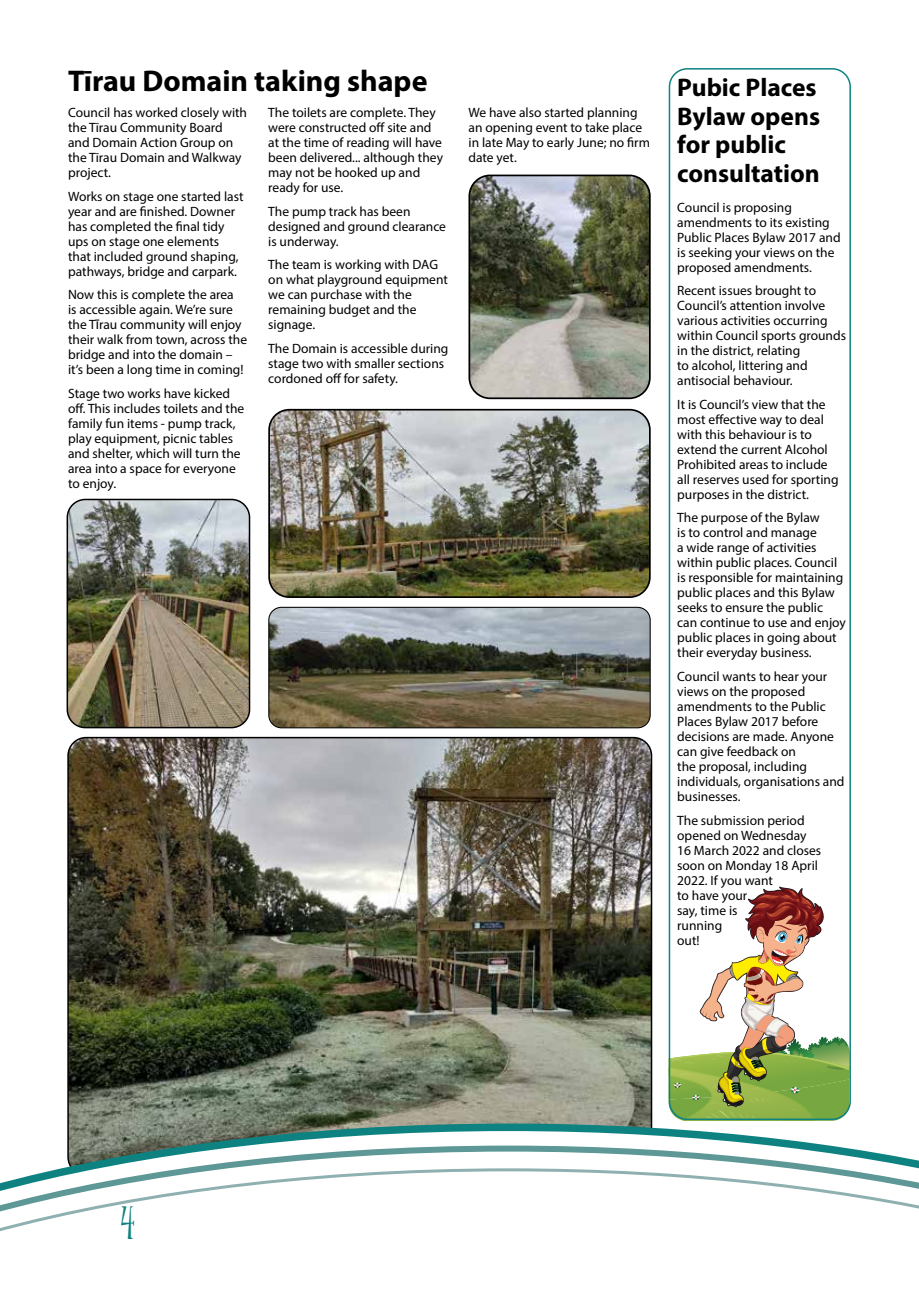
<style>
.page{position:relative;width:919px;height:1289px;background:#fff}
.page>*{position:absolute;margin:0;border:0;box-sizing:border-box;transform-origin:0 0}
.t1{font:43.5px "Juice ITC";color:#0d8280}
.t2{font:700 30px "Myriad Pro";color:#000}
.t3{font:700 25.5px/28.5px "Myriad Pro";color:#000}
.t4{font:13.5px/15px "Myriad Pro";color:#000}
.s1{font-family:"Arial"}
</style>
<div class="page">
<img style="left:70px;top:739px;width:579px;height:380px">
<svg style="left:67px;top:1119px;width:770px;height:23px"></svg>
<svg style="left:67px;top:1142px;width:851px;height:24px"></svg>
<svg style="left:0;top:1166px;width:918px;height:66px"></svg>
<img style="left:67px;top:501px;width:182px;height:226px">
<div style="left:67px;top:498px;width:183px;height:230px;border:2px solid #000;border-radius:18px"></div>
<img style="left:471px;top:177px;width:178px;height:221px">
<div style="left:468px;top:174px;width:182px;height:225px;border:2px solid #000;border-radius:21px"></div>
<img style="left:269px;top:608px;width:381px;height:119px">
<div style="left:268px;top:606px;width:382px;height:122px;border:1px solid #000;border-radius:13px"></div>
<img style="left:271px;top:410px;width:378px;height:187px">
<div style="left:268px;top:409px;width:382px;height:189px;border:2px solid #000;border-radius:20px"></div>
<div style="left:668px;top:68px;width:182px;height:1051px;border:2px solid #0d8280;border-radius:18px"></div>
<svg style="left:668px;top:886px;width:181px;height:234px"></svg>
<h2 class="t2" style="left:68px;top:61px;width:361px">Tīrau Domain taking shape</h2>
<p class="t4" style="left:268px;top:105px;width:176px">The toilets are complete. They were constructed off site and at the time of reading will have been delivered... although they may not be hooked up and ready for use.</p>
<p class="t4" style="left:268px;top:203px;width:179px">The pump track has been designed and ground clearance is underway.</p>
<p class="t4" style="left:268px;top:257px;width:181px">The team is working with DAG on what playground equipment we can purchase with the remaining budget and the signage.</p>
<p class="t4" style="left:268px;top:340px;width:182px">The Domain is accessible during stage two with smaller sections cordoned off for safety.</p>
<p class="t4" style="left:68px;top:105px;width:180px">Council has worked closely with the Tīrau Community Board and Domain Action Group on the Tīrau Domain and Walkway project.</p>
<p class="t4" style="left:68px;top:188px;width:177px">Works on stage one started last year and are finished. Downer has completed the final tidy ups on stage one elements that included ground shaping, pathways, bridge and carpark.</p>
<p class="t4" style="left:68px;top:287px;width:180px">Now this is complete the area<br>is accessible again. We’re sure the T<span class="s1">Ī</span>rau community will enjoy their walk from town, across the bridge and into the domain – it’s been a long time in coming!</p>
<p class="t4" style="left:68px;top:385px;width:178px">Stage two works have kicked off. This includes toilets and the family fun items - pump track, play equipment, picnic tables and shelter, which will turn the area into a space for everyone to enjoy.</p>
<p class="t4" style="left:468px;top:105px;width:183px">We have also started planning an opening event to take place in late May to early June; no firm date yet.</p>
<h3 class="t3" style="left:677px;top:73px;width:144px">Pubic Places<br>Bylaw opens for public consultation</h3>
<p class="t4" style="left:677px;top:199px;width:165px">Council is proposing amendments to its existing<br>Public Places Bylaw 2017 and is seeking your views on the proposed amendments.</p>
<p class="t4" style="left:677px;top:283px;width:170px">Recent issues brought to<br>Council’s attention involve various activities occurring within Council sports grounds in the district, relating<br>to alcohol, littering and antisocial behaviour.</p>
<p class="t4" style="left:677px;top:396px;width:163px">It is Council’s view that the most effective way to deal with this behaviour is to extend the current Alcohol<br>Prohibited areas to include all reserves used for sporting purposes in the district.</p>
<p class="t4" style="left:677px;top:510px;width:170px">The purpose of the Bylaw<br>is to control and manage<br>a wide range of activities within public places. Council is responsible for maintaining public places and this Bylaw seeks to ensure the public can continue to use and enjoy public places in going about their everyday business.</p>
<p class="t4" style="left:677px;top:668px;width:169px">Council wants to hear your views on the proposed amendments to the Public<br>Places Bylaw 2017 before decisions are made. Anyone can give feedback on<br>the proposal, including individuals, organisations and businesses.</p>
<p class="t4" style="left:677px;top:812px;width:145px">The submission period opened on Wednesday<br>16 March 2022 and closes soon on Monday 18 April<br>2022. If you want<br>to have your<br>say, time is<br>running<br>out!</p>
<h1 class="t1" style="left:121px;top:1198px;width:16px">4</h1>
</div>
